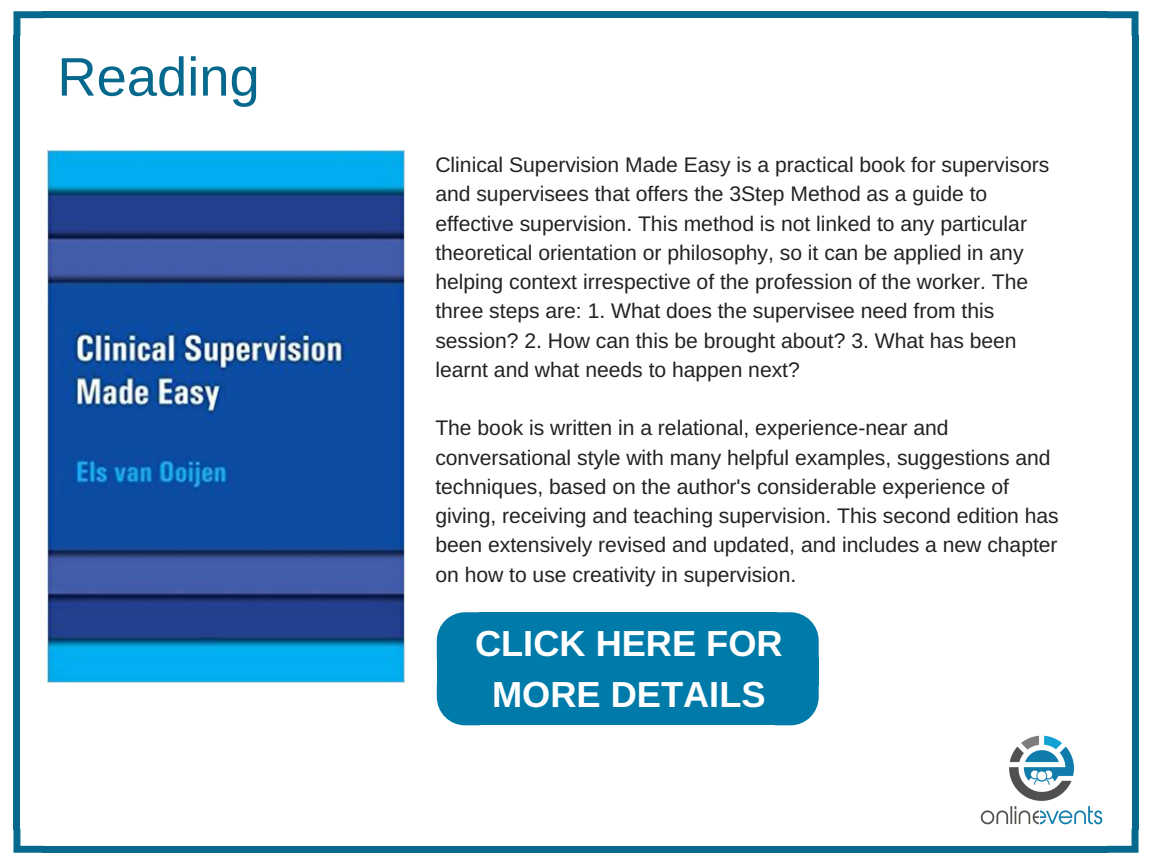
<style>
.page{position:relative;width:1152px;height:864px;background:#fff}
.page>*{position:absolute;margin:0;border:0;box-sizing:border-box;transform-origin:0 0}
.t1{font:54.3px "Arimo";color:#06688c}
.t2{font:700 36.3px/50.7px "Arimo";color:#fff;text-align:center}
.t3{font:21.15px/29.2px "Arimo";color:#222}
</style>
<div class="page">
<svg style="left:14px;top:11px;width:30px;height:25px"></svg>
<div style="left:14px;top:35px;width:6px;height:795px;background:#06688c"></div>
<svg style="left:14px;top:829px;width:30px;height:24px"></svg>
<div style="left:43px;top:846px;width:1065px;height:7px;background:#06688c"></div>
<svg style="left:1107px;top:829px;width:31px;height:24px"></svg>
<div style="left:1132px;top:35px;width:7px;height:795px;background:#06688c"></div>
<div style="left:43px;top:11px;width:1065px;height:7px;background:#06688c"></div>
<svg style="left:1107px;top:11px;width:31px;height:25px"></svg>
<img style="left:980px;top:735px;width:123px;height:90px">
<img style="left:47px;top:151px;width:358px;height:532px">
<svg style="left:776px;top:612px;width:43px;height:46px;background:#1988b1"></svg>
<div style="left:775px;top:658px;width:44px;height:28px;background:#007ba9"></div>
<div style="left:479px;top:658px;width:297px;height:28px;background:#007ba9"></div>
<div style="left:479px;top:612px;width:297px;height:47px;background:#007ba9"></div>
<svg style="left:437px;top:612px;width:42px;height:46px;background:#1787b0"></svg>
<div style="left:437px;top:658px;width:43px;height:28px;background:#007ba9"></div>
<div style="left:479px;top:684px;width:297px;height:41px;background:#007ba9"></div>
<svg style="left:437px;top:686px;width:42px;height:39px;background:#1887b1"></svg>
<svg style="left:776px;top:686px;width:43px;height:39px;background:#1a88b2"></svg>
<h1 class="t1" style="left:57px;top:46px;width:204px">Reading</h1>
<p class="t3" style="left:435px;top:150px;width:615px">Clinical Supervision Made Easy is a practical book for supervisors and supervisees that offers the 3Step Method as a guide to effective supervision. This method is not linked to any particular theoretical orientation or philosophy, so it can be applied in any helping context irrespective of the profession of the worker. The three steps are: 1. What does the supervisee need from this session? 2. How can this be brought about? 3. What has been learnt and what needs to happen next?</p>
<p class="t3" style="left:435px;top:413px;width:625px">The book is written in a relational, experience-near and conversational style with many helpful examples, suggestions and techniques, based on the author's considerable experience of giving, receiving and teaching supervision. This second edition has been extensively revised and updated, and includes a new chapter on how to use creativity in supervision.</p>
<h2 class="t2" style="left:475px;top:618px;width:309px">CLICK HERE FOR<br>MORE DETAILS</h2>
</div>
